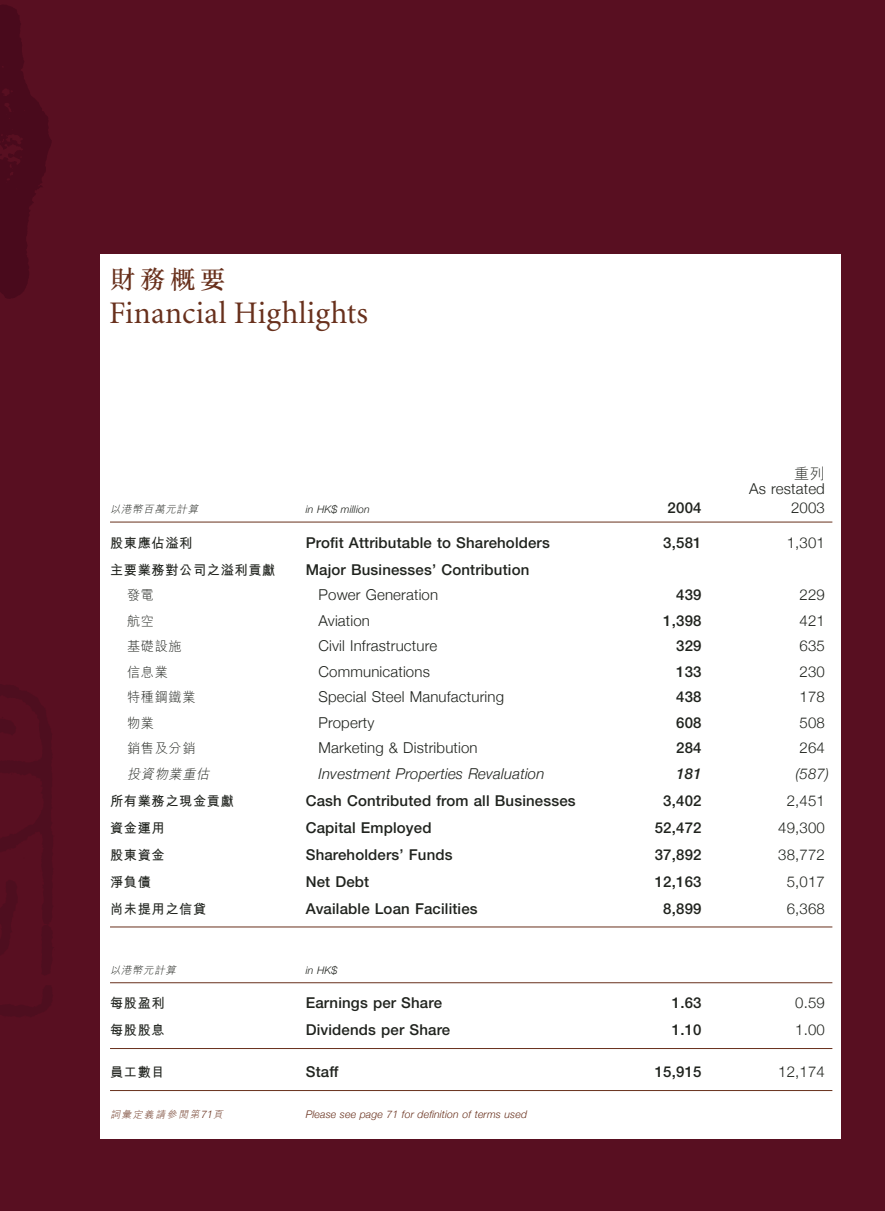
<style>
.page{position:relative;width:885px;height:1211px;background:#fff}
.page>*{position:absolute;margin:0;border:0;box-sizing:border-box;transform-origin:0 0}
.t1{font:31.5px "Minion MM 367 585 11";letter-spacing:.01em;color:#68301c}
.t2{font:500 25.5px "M Sung";color:#68301c}
.t3{font:500 15px "Helvetica Neue";letter-spacing:.01em;color:#20231e}
.t4{font:300 15px "Helvetica Neue";letter-spacing:.01em;color:#20231e}
.t5{font:italic 300 15px "Helvetica Neue";letter-spacing:.01em;color:#20231e}
.t6{font:italic 500 15px "Helvetica Neue";color:#20231e}
.t7{font:300 15px "M Hei";color:#20231e}
.t8{font:700 13.5px "M Hei";letter-spacing:.055em;color:#20231e}
.t9{font:300 13.5px "M Hei";letter-spacing:.055em;color:#20231e}
.t10{font:italic 300 13.5px "M Hei";color:#20231e}
.t11{font:italic 300 10.5px "Helvetica Neue";letter-spacing:.01em;color:#68301c}
.t12{font:italic 300 10.5px "Helvetica Neue";letter-spacing:.01em;color:#20231e}
.t13{font:italic 300 10.5px "M Hei";color:#20231e}
.t14{font:italic 300 9.75px "M Hei";color:#68301c}
.s1{font-family:"Helvetica Neue";font-size:10.5px}
</style>
<div class="page">
<div style="left:0;top:0;width:884px;height:1210px;background:#580f21"></div>
<svg style="left:0;top:5px;width:52px;height:294px"></svg>
<div style="left:100px;top:254px;width:740px;height:884px;background:#fff"></div>
<hr style="left:110px;top:521px;width:722px;height:1px;background:#68301c">
<hr style="left:110px;top:926px;width:722px;height:1px;background:#68301c">
<hr style="left:110px;top:982px;width:722px;height:1px;background:#68301c">
<hr style="left:110px;top:1048px;width:722px;height:1px;background:#68301c">
<hr style="left:110px;top:1090px;width:722px;height:1px;background:#68301c">
<h2 class="t2" style="left:110px;top:267px;width:117px">財務概要</h2>
<h1 class="t1" style="left:109px;top:300px;width:260px">Financial Highlights</h1>
<p class="t7" style="left:793px;top:465px;width:32px">重列</p>
<p class="t4" style="left:749px;top:479px;width:77px">As restated</p>
<p class="t13" style="left:110px;top:504px;width:92px">以港幣百萬元計算</p>
<p class="t12" style="left:306px;top:503px;width:65px">in HK$ million</p>
<p class="t3" style="left:667px;top:502px;width:35px">2004</p>
<p class="t4" style="left:790px;top:498px;width:35px">2003</p>
<p class="t8" style="left:110px;top:536px;width:84px">股東應佔溢利</p>
<p class="t3" style="left:306px;top:537px;width:245px">Profit Attributable to Shareholders</p>
<p class="t3" style="left:663px;top:537px;width:40px">3,581</p>
<p class="t4" style="left:786px;top:533px;width:40px">1,301</p>
<p class="t8" style="left:110px;top:563px;width:167px">主要業務對公司之溢利貢獻</p>
<p class="t3" style="left:306px;top:564px;width:225px">Major Businesses’ Contribution</p>
<p class="t9" style="left:127px;top:588px;width:28px">發電</p>
<p class="t4" style="left:318px;top:585px;width:121px">Power Generation</p>
<p class="t3" style="left:676px;top:589px;width:27px">439</p>
<p class="t4" style="left:799px;top:585px;width:27px">229</p>
<p class="t9" style="left:127px;top:613px;width:28px">航空</p>
<p class="t4" style="left:318px;top:611px;width:53px">Aviation</p>
<p class="t3" style="left:663px;top:615px;width:40px">1,398</p>
<p class="t4" style="left:799px;top:611px;width:27px">421</p>
<p class="t9" style="left:127px;top:639px;width:56px">基礎設施</p>
<p class="t4" style="left:318px;top:636px;width:120px">Civil Infrastructure</p>
<p class="t3" style="left:676px;top:640px;width:27px">329</p>
<p class="t4" style="left:799px;top:636px;width:27px">635</p>
<p class="t9" style="left:127px;top:664px;width:42px">信息業</p>
<p class="t4" style="left:318px;top:662px;width:113px">Communications</p>
<p class="t3" style="left:676px;top:666px;width:27px">133</p>
<p class="t4" style="left:799px;top:662px;width:27px">230</p>
<p class="t9" style="left:127px;top:690px;width:70px">特種鋼鐵業</p>
<p class="t4" style="left:318px;top:687px;width:187px">Special Steel Manufacturing</p>
<p class="t3" style="left:676px;top:691px;width:27px">438</p>
<p class="t4" style="left:799px;top:687px;width:27px">178</p>
<p class="t9" style="left:127px;top:715px;width:28px">物業</p>
<p class="t4" style="left:318px;top:713px;width:57px">Property</p>
<p class="t3" style="left:676px;top:717px;width:27px">608</p>
<p class="t4" style="left:799px;top:713px;width:27px">508</p>
<p class="t9" style="left:127px;top:741px;width:70px">銷售及分銷</p>
<p class="t4" style="left:318px;top:738px;width:161px">Marketing &amp; Distribution</p>
<p class="t3" style="left:676px;top:742px;width:27px">284</p>
<p class="t4" style="left:799px;top:738px;width:27px">264</p>
<p class="t10" style="left:127px;top:766px;width:87px">投資物業重估</p>
<p class="t5" style="left:318px;top:764px;width:227px">Investment Properties Revaluation</p>
<p class="t6" style="left:676px;top:768px;width:27px">181</p>
<p class="t5" style="left:795px;top:764px;width:35px">(587)</p>
<p class="t8" style="left:110px;top:794px;width:125px">所有業務之現金貢獻</p>
<p class="t3" style="left:306px;top:795px;width:271px">Cash Contributed from all Businesses</p>
<p class="t3" style="left:663px;top:795px;width:40px">3,402</p>
<p class="t4" style="left:786px;top:791px;width:40px">2,451</p>
<p class="t8" style="left:110px;top:821px;width:56px">資金運用</p>
<p class="t3" style="left:306px;top:822px;width:127px">Capital Employed</p>
<p class="t3" style="left:654px;top:822px;width:48px">52,472</p>
<p class="t4" style="left:778px;top:818px;width:48px">49,300</p>
<p class="t8" style="left:110px;top:848px;width:56px">股東資金</p>
<p class="t3" style="left:306px;top:849px;width:148px">Shareholders’ Funds</p>
<p class="t3" style="left:654px;top:849px;width:48px">37,892</p>
<p class="t4" style="left:778px;top:845px;width:48px">38,772</p>
<p class="t8" style="left:110px;top:875px;width:42px">淨負債</p>
<p class="t3" style="left:306px;top:876px;width:65px">Net Debt</p>
<p class="t3" style="left:654px;top:876px;width:48px">12,163</p>
<p class="t4" style="left:786px;top:872px;width:40px">5,017</p>
<p class="t8" style="left:110px;top:902px;width:98px">尚未提用之信貸</p>
<p class="t3" style="left:306px;top:903px;width:173px">Available Loan Facilities</p>
<p class="t3" style="left:663px;top:903px;width:40px">8,899</p>
<p class="t4" style="left:786px;top:899px;width:40px">6,368</p>
<p class="t13" style="left:110px;top:964px;width:70px">以港幣元計算</p>
<p class="t12" style="left:306px;top:963px;width:33px">in HK$</p>
<p class="t8" style="left:110px;top:996px;width:56px">每股盈利</p>
<p class="t3" style="left:306px;top:997px;width:138px">Earnings per Share</p>
<p class="t3" style="left:671px;top:997px;width:31px">1.63</p>
<p class="t4" style="left:795px;top:993px;width:31px">0.59</p>
<p class="t8" style="left:110px;top:1023px;width:56px">每股股息</p>
<p class="t3" style="left:306px;top:1024px;width:146px">Dividends per Share</p>
<p class="t3" style="left:671px;top:1024px;width:31px">1.10</p>
<p class="t4" style="left:795px;top:1020px;width:31px">1.00</p>
<p class="t8" style="left:110px;top:1065px;width:56px">員工數目</p>
<p class="t3" style="left:306px;top:1066px;width:34px">Staff</p>
<p class="t3" style="left:654px;top:1066px;width:48px">15,915</p>
<p class="t4" style="left:778px;top:1062px;width:48px">12,174</p>
<p class="t14" style="left:110px;top:1109px;width:117px">詞彙定義請參閱第<span class="s1">71</span>頁</p>
<p class="t11" style="left:306px;top:1108px;width:223px">Please see page 71 for definition of terms used</p>
</div>
